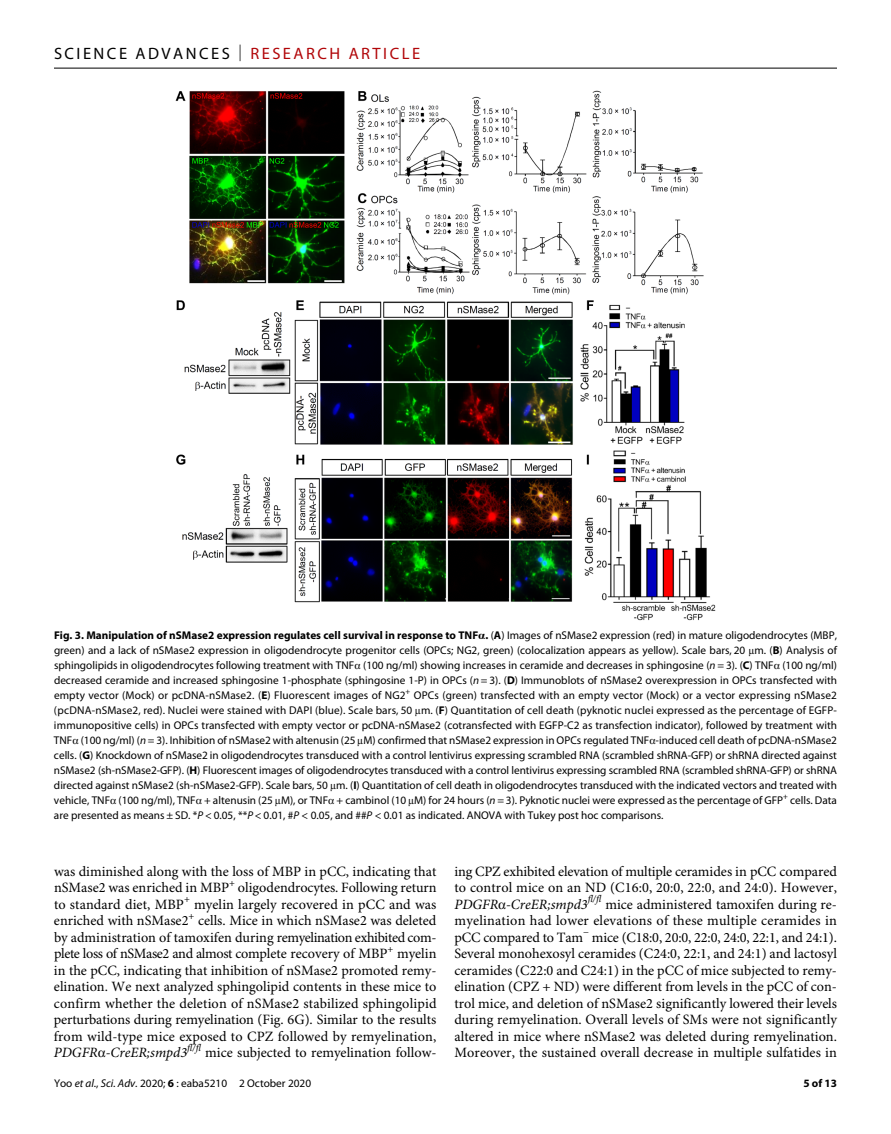
<style>
.page{position:relative;width:891px;height:1134px;background:#fff}
.page>*{position:absolute;margin:0;border:0;box-sizing:border-box;transform-origin:0 0}
.t1{font:16.5px "Myriad Pro";letter-spacing:.15em;color:#000}
.t2{font:14.25px/16.5px "Minion Pro";letter-spacing:.005em;color:#000;text-align:justify}
.t3{font:11.25px/15px "Myriad Pro";color:#000;text-align:justify}
.t4{font:700 11.25px "Myriad Pro";color:#000}
.s1{font-weight:300}
.s2{color:#b10508}
.s3{font-weight:700}
.s4{font-style:italic}
</style>
<div class="page">
<hr style="left:54px;top:68px;width:783px;height:1px;background:#000">
<img style="left:176px;top:90px;width:539px;height:531px">
<h1 class="t1" style="left:54px;top:40px;width:368px">SCIENCE ADVANCES <span class="s1">|</span> <span class="s2">RESEARCH ARTICLE</span></h1>
<p class="t3" style="left:54px;top:628px;width:785px"><span class="s3">Fig. 3. Manipulation of nSMase2 expression regulates cell survival in response to TNF .</span> (<span class="s3">A</span>) Images of nSMase2 expression (red) in mature oligodendrocytes (MBP, green) and a lack of nSMase2 expression in oligodendrocyte progenitor cells (OPCs; NG2, green) (colocalization appears as yellow). Scale bars, 20 m. (<span class="s3">B</span>) Analysis of sphingolipids in oligodendrocytes following treatment with TNF (100 ng/ml) showing increases in ceramide and decreases in sphingosine (<span class="s4">n</span> = 3). (<span class="s3">C</span>) TNF (100 ng/ml) decreased ceramide and increased sphingosine 1-phosphate (sphingosine 1-P) in OPCs (<span class="s4">n</span> = 3). (<span class="s3">D</span>) Immunoblots of nSMase2 overexpression in OPCs transfected with empty vector (Mock) or pcDNA-nSMase2. (<span class="s3">E</span>) Fluorescent images of NG2<sup>+</sup> OPCs (green) transfected with an empty vector (Mock) or a vector expressing nSMase2 (pcDNA-nSMase2, red). Nuclei were stained with DAPI (blue). Scale bars, 50 m. (<span class="s3">F</span>) Quantitation of cell death (pyknotic nuclei expressed as the percentage of EGFP&shy;immunopositive cells) in OPCs transfected with empty vector or pcDNA-nSMase2 (cotransfected with EGFP-C2 as transfection indicator), followed by treatment with TNF (100 ng/ml) (<span class="s4">n</span> = 3). Inhibition of nSMase2 with altenusin (25 M) confirmed that nSMase2 expression in OPCs regulated TNF -induced cell death of pcDNA-nSMase2 cells. (<span class="s3">G</span>) Knockdown of nSMase2 in oligodendrocytes transduced with a control lentivirus expressing scrambled RNA (scrambled shRNA-GFP) or shRNA directed against nSMase2 (sh-nSMase2-GFP). (<span class="s3">H</span>) Fluorescent images of oligodendrocytes transduced with a control lentivirus expressing scrambled RNA (scrambled shRNA-GFP) or shRNA directed against nSMase2 (sh-nSMase2-GFP). Scale bars, 50 m. (<span class="s3">I</span>) Quantitation of cell death in oligodendrocytes transduced with the indicated vectors and treated with vehicle, TNF (100 ng/ml), TNF + altenusin (25 M), or TNF + cambinol (10 M) for 24 hours (<span class="s4">n</span> = 3). Pyknotic nuclei were expressed as the percentage of GFP<sup>+</sup> cells. Data are presented as means ± SD. *<span class="s4">P</span> &lt; 0.05, **<span class="s4">P</span> &lt; 0.01, #<span class="s4">P</span> &lt; 0.05, and ##<span class="s4">P</span> &lt; 0.01 as indicated. ANOVA with Tukey post hoc comparisons.</p>
<p class="t2" style="left:54px;top:864px;width:384px">was diminished along with the loss of MBP in pCC, indicating that nSMase2 was enriched in MBP<sup>+</sup> oligodendrocytes. Following return to standard diet, MBP<sup>+</sup> myelin largely recovered in pCC and was enriched with nSMase2<sup>+</sup> cells. Mice in which nSMase2 was deleted by administration of tamoxifen during remyelination exhibited com&shy;plete loss of nSMase2 and almost complete recovery of MBP<sup>+</sup> myelin in the pCC, indicating that inhibition of nSMase2 promoted remy&shy;elination. We next analyzed sphingolipid contents in these mice to confirm whether the deletion of nSMase2 stabilized sphingolipid perturbations during remyelination (Fig. 6G). Similar to the results from wild-type mice exposed to CPZ followed by remyelination, <span class="s4">PDGFR -CreER;smpd3</span><sup>fl/fl</sup> mice subjected to remyelination follow-</p>
<p class="t2" style="left:454px;top:864px;width:384px">ing CPZ exhibited elevation of multiple ceramides in pCC compared to control mice on an ND (C16:0, 20:0, 22:0, and 24:0). However, <span class="s4">PDGFR -CreER;smpd3</span><sup>fl/fl</sup> mice administered tamoxifen during re&shy;myelination had lower elevations of these multiple ceramides in pCC compared to Tam<sup>−</sup> mice (C18:0, 20:0, 22:0, 24:0, 22:1, and 24:1).<br>Several monohexosyl ceramides (C24:0, 22:1, and 24:1) and lactosyl ceramides (C22:0 and C24:1) in the pCC of mice subjected to remy&shy;elination (CPZ + ND) were different from levels in the pCC of con&shy;trol mice, and deletion of nSMase2 significantly lowered their levels during remyelination. Overall levels of SMs were not significantly altered in mice where nSMase2 was deleted during remyelination.<br>Moreover, the sustained overall decrease in multiple sulfatides in</p>
<p class="t3" style="left:54px;top:1076px;width:259px">Yoo <span class="s4">et al</span>., <span class="s4">Sci. Adv.</span> 2020; <span class="s3">6</span> : eaba5210 2 October 2020</p>
<p class="t4" style="left:803px;top:1074px;width:35px">5 of 13</p>
</div>
